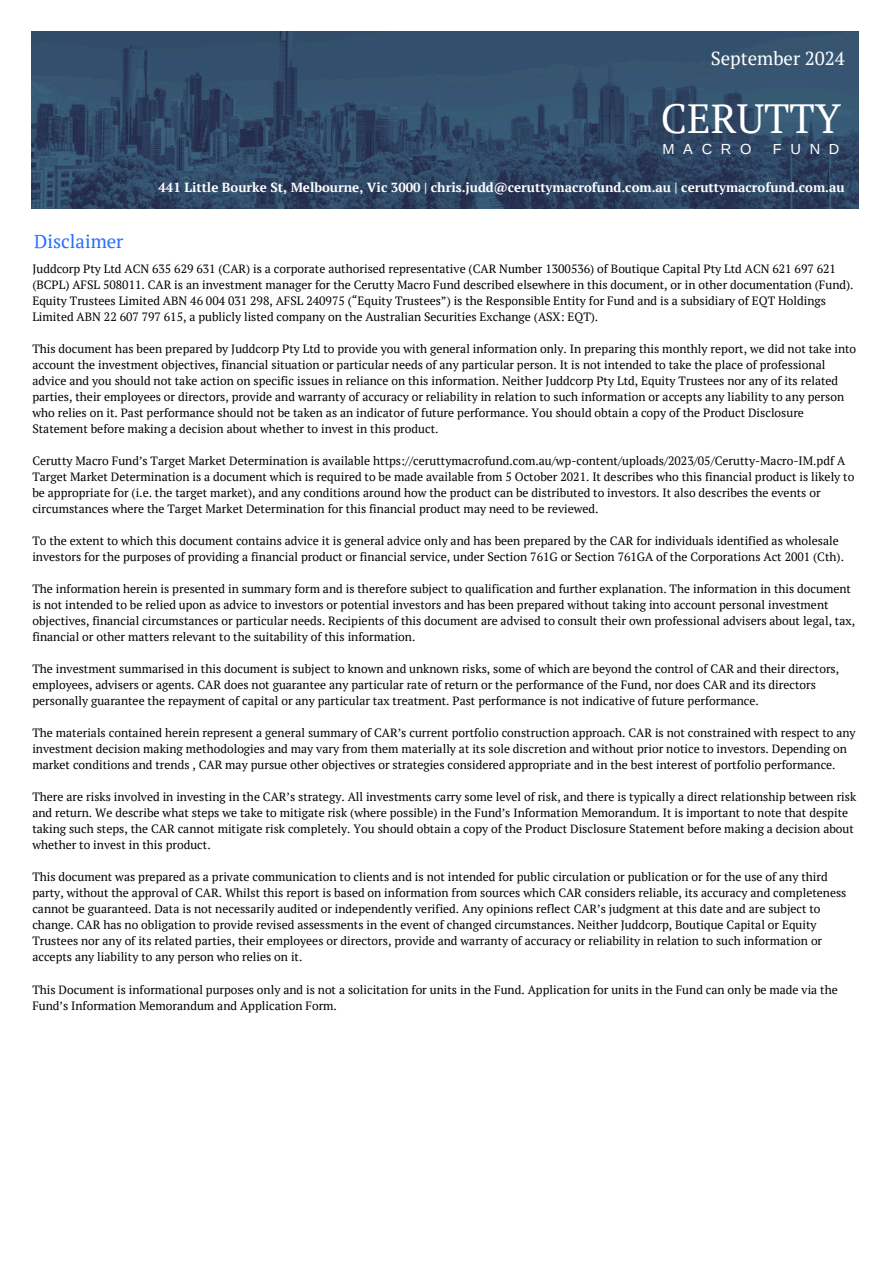
<style>
.page{position:relative;width:894px;height:1264px;background:#fff}
.page>*{position:absolute;margin:0;border:0;box-sizing:border-box;transform-origin:0 0}
.t1{font:40.8px "PT Serif";color:#fff}
.t2{font:18.75px "PT Serif";color:#fff}
.t3{font:18.75px "PT Serif";color:#286eff}
.t4{font:14.55px "Arimo";letter-spacing:.595em;color:#fff}
.t5{font:700 13.2px "PT Serif";color:#fff}
.t6{font:12px/16px "PT Serif";color:#000}
</style>
<div class="page">
<img style="left:32px;top:31px;width:826px;height:177px">
<p class="t2" style="left:710px;top:45px;width:136px">September 2024</p>
<p class="t1" style="left:660px;top:91px;width:181px">CERUTTY</p>
<p class="t4" style="left:662px;top:141px;width:90px">MACRO</p>
<p class="t4" style="left:772px;top:141px;width:68px">FUND</p>
<p class="t5" style="left:158px;top:178px;width:687px">441 Little Bourke St, Melbourne, Vic 3000 | chris.judd@ceruttymacrofund.com.au | ceruttymacrofund.com.au</p>
<p class="t3" style="left:34px;top:229px;width:91px">Disclaimer</p>
<p class="t6" style="left:32px;top:260px;width:822px">Juddcorp Pty Ltd ACN 635 629 631 (CAR) is a corporate authorised representative (CAR Number 1300536) of Boutique Capital Pty Ltd ACN 621 697 621 (BCPL) AFSL 508011. CAR is an investment manager for the Cerutty Macro Fund described elsewhere in this document, or in other documentation (Fund).<br>Equity Trustees Limited ABN 46 004 031 298, AFSL 240975 (“Equity Trustees”) is the Responsible Entity for Fund and is a subsidiary of EQT Holdings Limited ABN 22 607 797 615, a publicly listed company on the Australian Securities Exchange (ASX: EQT).</p>
<h1 class="t6" style="left:32px;top:340px;width:825px">This document has been prepared by Juddcorp Pty Ltd to provide you with general information only. In preparing this monthly report, we did not take into account the investment objectives, financial situation or particular needs of any particular person. It is not intended to take the place of professional advice and you should not take action on specific issues in reliance on this information. Neither Juddcorp Pty Ltd, Equity Trustees nor any of its related parties, their employees or directors, provide and warranty of accuracy or reliability in relation to such information or accepts any liability to any person who relies on it. Past performance should not be taken as an indicator of future performance. You should obtain a copy of the Product Disclosure Statement before making a decision about whether to invest in this product.</h1>
<h4 class="t6" style="left:32px;top:452px;width:823px">Cerutty Macro Fund’s Target Market Determination is available https://ceruttymacrofund.com.au/wp-content/uploads/2023/05/Cerutty-Macro-IM.pdf A Target Market Determination is a document which is required to be made available from 5 October 2021. It describes who this financial product is likely to be appropriate for (i.e. the target market), and any conditions around how the product can be distributed to investors. It also describes the events or circumstances where the Target Market Determination for this financial product may need to be reviewed.</h4>
<h3 class="t6" style="left:32px;top:532px;width:812px">To the extent to which this document contains advice it is general advice only and has been prepared by the CAR for individuals identified as wholesale investors for the purposes of providing a financial product or financial service, under Section 761G or Section 761GA of the Corporations Act 2001 (Cth).</h3>
<h2 class="t6" style="left:32px;top:580px;width:824px">The information herein is presented in summary form and is therefore subject to qualification and further explanation. The information in this document is not intended to be relied upon as advice to investors or potential investors and has been prepared without taking into account personal investment objectives, financial circumstances or particular needs. Recipients of this document are advised to consult their own professional advisers about legal, tax, financial or other matters relevant to the suitability of this information.</h2>
<p class="t6" style="left:32px;top:660px;width:808px">The investment summarised in this document is subject to known and unknown risks, some of which are beyond the control of CAR and their directors, employees, advisers or agents. CAR does not guarantee any particular rate of return or the performance of the Fund, nor does CAR and its directors personally guarantee the repayment of capital or any particular tax treatment. Past performance is not indicative of future performance.</p>
<p class="t6" style="left:32px;top:724px;width:824px">The materials contained herein represent a general summary of CAR’s current portfolio construction approach. CAR is not constrained with respect to any investment decision making methodologies and may vary from them materially at its sole discretion and without prior notice to investors. Depending on market conditions and trends , CAR may pursue other objectives or strategies considered appropriate and in the best interest of portfolio performance.</p>
<p class="t6" style="left:32px;top:788px;width:825px">There are risks involved in investing in the CAR’s strategy. All investments carry some level of risk, and there is typically a direct relationship between risk and return. We describe what steps we take to mitigate risk (where possible) in the Fund’s Information Memorandum. It is important to note that despite taking such steps, the CAR cannot mitigate risk completely. You should obtain a copy of the Product Disclosure Statement before making a decision about whether to invest in this product.</p>
<p class="t6" style="left:32px;top:868px;width:815px">This document was prepared as a private communication to clients and is not intended for public circulation or publication or for the use of any third party, without the approval of CAR. Whilst this report is based on information from sources which CAR considers reliable, its accuracy and completeness cannot be guaranteed. Data is not necessarily audited or independently verified. Any opinions reflect CAR’s judgment at this date and are subject to change. CAR has no obligation to provide revised assessments in the event of changed circumstances. Neither Juddcorp, Boutique Capital or Equity Trustees nor any of its related parties, their employees or directors, provide and warranty of accuracy or reliability in relation to such information or accepts any liability to any person who relies on it.</p>
<p class="t6" style="left:32px;top:980px;width:806px">This Document is informational purposes only and is not a solicitation for units in the Fund. Application for units in the Fund can only be made via the<br>Fund’s Information Memorandum and Application Form.</p>
</div>
